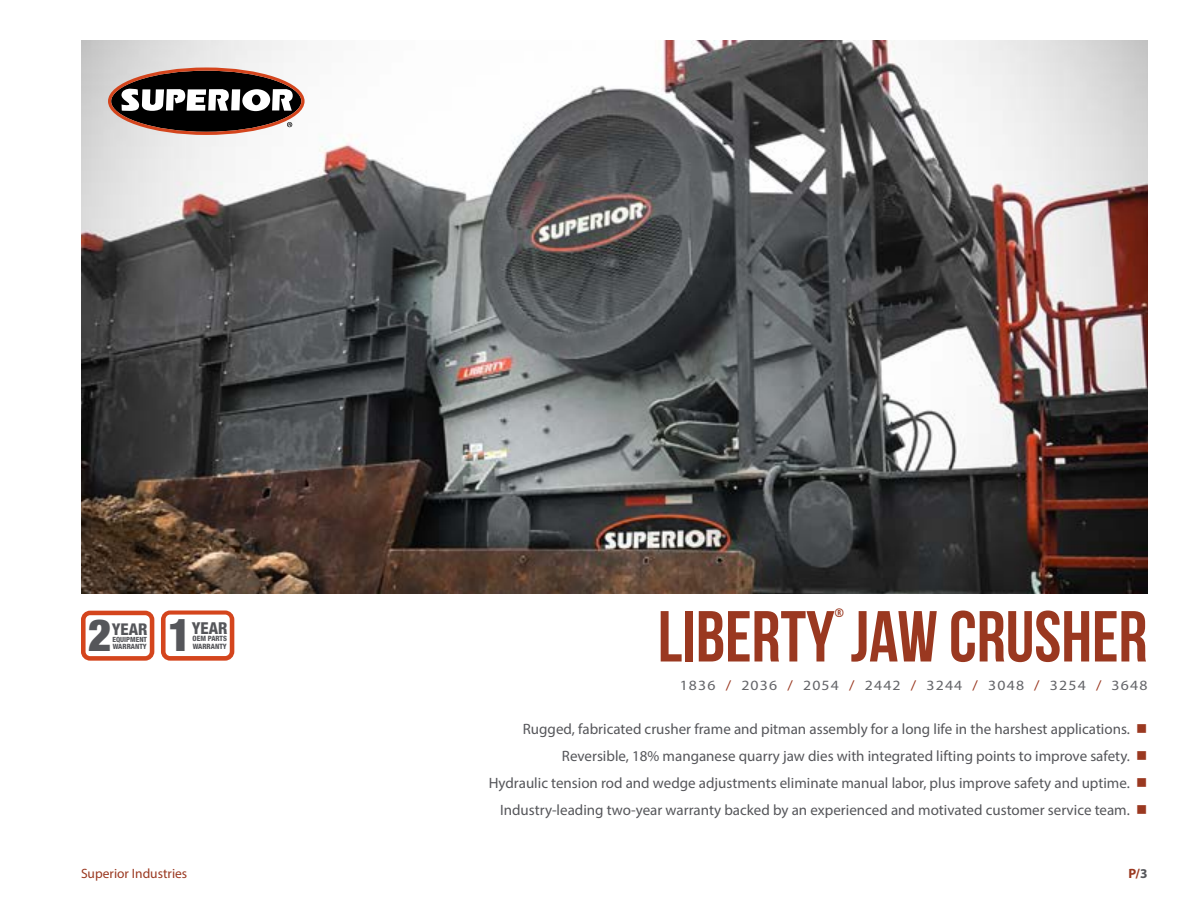
<style>
.page{position:relative;width:1188px;height:918px;background:#fff}
.page>*{position:absolute;margin:0;border:0;box-sizing:border-box;transform-origin:0 0}
.t1{font:700 72px "Bebas Neue";color:#9a3820}
.t2{font:900 condensed 45px "Helvetica Neue LT Std";color:#55565a}
.t3{font:900 condensed 44.4px "Helvetica Neue LT Std";color:#55565a}
.t4{font:800 condensed 16.5px "Helvetica Neue LT Std";color:#55565a}
.t5{font:800 condensed 16.2px "Helvetica Neue LT Std";color:#55565a}
.t6{font:15px/27px "Myriad Pro";color:#55565a;text-align:right}
.t7{font:14.1px "Myriad Pro";letter-spacing:.075em;color:#646569;scale:1.11 1}
.t8{font:13.5px "Myriad Pro";color:#9a3820}
.t9{font:700 13.5px "Myriad Pro";color:#9a3820}
.t10{font:700 12.3px "Bebas Neue";color:#9a3820}
.t11{font:800 condensed 7.35px "Helvetica Neue LT Std";letter-spacing:-.005em;color:#55565a}
.t12{font:800 condensed 7.2px "Helvetica Neue LT Std";letter-spacing:-.005em;color:#55565a}
.s1{color:#9a3820}
.s2{color:#55565a}
</style>
<div class="page">
<img style="left:81px;top:40px;width:1066px;height:554px">
<svg style="left:108px;top:68px;width:197px;height:67px"></svg>
<svg style="left:161px;top:611px;width:73px;height:50px"></svg>
<div style="left:166px;top:615px;width:64px;height:41px;background:#fff;border-radius:5px"></div>
<div style="left:81px;top:611px;width:73px;height:50px;background:#d4451d;border-radius:9px"></div>
<div style="left:86px;top:615px;width:64px;height:41px;background:#fff;border-radius:5px"></div>
<h3 class="t3" style="left:88px;top:608px;width:25px">2</h3>
<p class="t5" style="left:112px;top:619px;width:37px">YEAR</p>
<p class="t12" style="left:113px;top:642px;width:35px">WARRANTY</p>
<p class="t12" style="left:113px;top:635px;width:36px">EQUIPMENT</p>
<h2 class="t2" style="left:168px;top:607px;width:25px">1</h2>
<p class="t4" style="left:192px;top:618px;width:37px">YEAR</p>
<p class="t11" style="left:193px;top:642px;width:35px">WARRANTY</p>
<p class="t11" style="left:193px;top:634px;width:36px">OEM PARTS</p>
<p class="t10" style="left:835px;top:606px;width:11px">®</p>
<h1 class="t1" style="left:658px;top:597px;width:491px">LIBERTY JAW CRUSHER</h1>
<p class="t7" style="left:680px;top:676px;width:423px">1836 <span class="s1">/</span> 2036 <span class="s1">/</span> 2054 <span class="s1">/</span> 2442 <span class="s1">/</span> 3244 <span class="s1">/</span> 3048 <span class="s1">/</span> 3254 <span class="s1">/</span> 3648</p>
<p class="t6" style="left:489px;top:715px;width:660px">Rugged, fabricated crusher frame and pitman assembly for a long life in the harshest applications. <span class="s1">■ </span>Reversible, 18% manganese quarry jaw dies with integrated lifting points to improve safety. <span class="s1">■<br></span>Hydraulic tension rod and wedge adjustments eliminate manual labor, plus improve safety and uptime. <span class="s1">■ </span>Industry-leading two-year warranty backed by an experienced and motivated customer service team. <span class="s1">■</span></p>
<p class="t8" style="left:81px;top:865px;width:108px">Superior Industries</p>
<p class="t9" style="left:1128px;top:864px;width:21px">P/<span class="s2">3</span></p>
</div>
